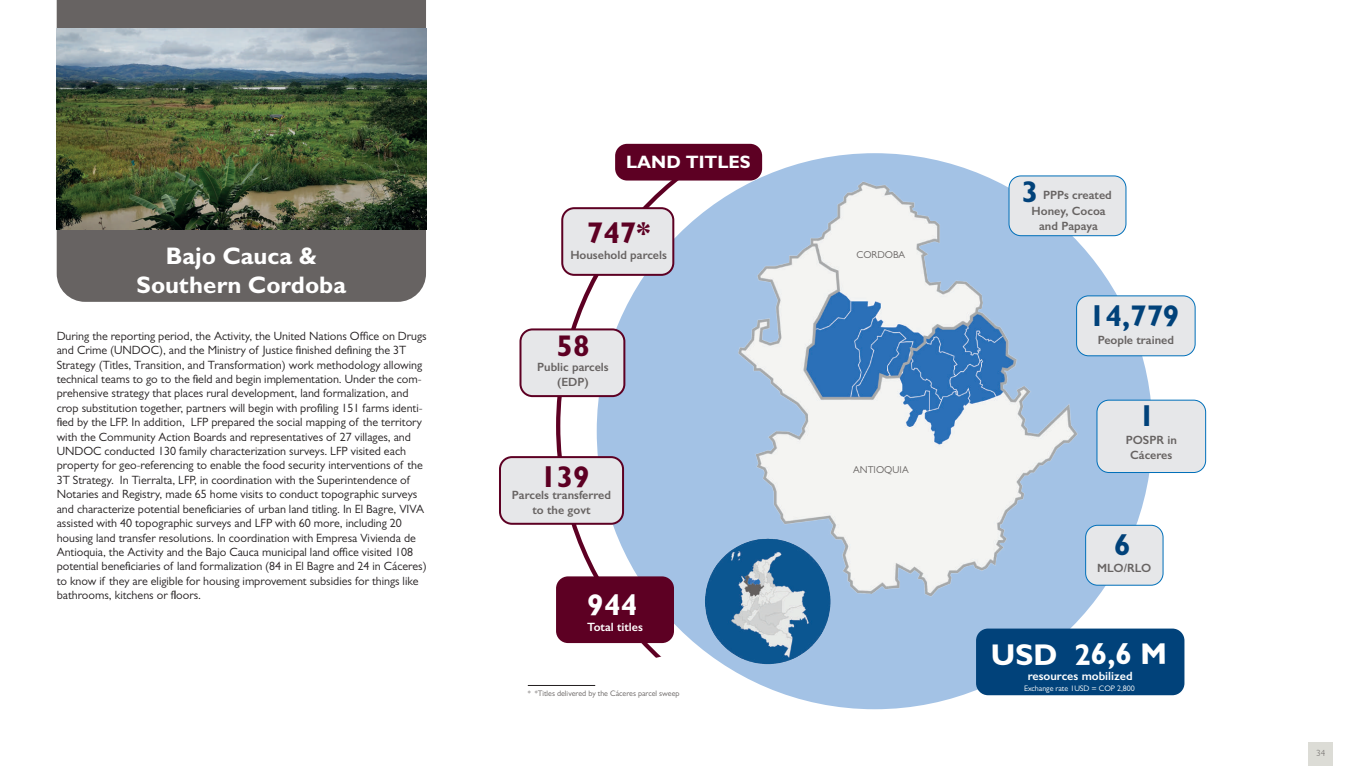
<style>
.page{position:relative;width:1361px;height:766px;background:#fff}
.page>*{position:absolute;margin:0;border:0;box-sizing:border-box;transform-origin:0 0}
.t1{font:700 30px "Gill Sans";color:#fff}
.t2{font:700 30px "Gill Sans";color:#01427a}
.t3{font:700 30px "Gill Sans";color:#5d0023}
.t4{font:700 24px/28.8px "Gill Sans";color:#fff;text-align:center}
.t5{font:700 18px "Gill Sans";color:#fff}
.t6{font:12px/14.4px "Gill Sans MT Pro";color:#231f20}
.t7{font:600 12px/14.4px "Gill Sans";color:#676362;text-align:center}
.t8{font:600 12px "Gill Sans";color:#fff}
.t9{font:10px "Gill Sans MT Pro";color:#676362}
.t10{font:300 9px "Gill Sans";color:#676362}
.t11{font:8px "Gill Sans MT Pro";color:#676362}
.t12{font:8px "Gill Sans MT Pro";color:#fff}
</style>
<div class="page">
<div style="left:1308px;top:741px;width:24px;height:24px;background:#dcdcd6"></div>
<svg style="left:639px;top:143px;width:568px;height:567px;fill:#a3c2e5"></svg>
<div style="left:57px;top:0;width:369px;height:302px;background:#676362"></div>
<div style="left:1009px;top:176px;width:117px;height:60px;background:#e6e7e9;border-radius:12px"></div>
<div style="left:1008px;top:175px;width:118px;height:61px;border:1px solid #006fb9;border-radius:12px"></div>
<div style="left:1076px;top:296px;width:119px;height:60px;background:#e6e7e9;border-radius:12px"></div>
<div style="left:1076px;top:295px;width:119px;height:61px;border:1px solid #006fb9;border-radius:12px"></div>
<div style="left:1097px;top:400px;width:108px;height:72px;background:#e6e7e9;border-radius:12px"></div>
<div style="left:1096px;top:399px;width:110px;height:74px;border:1px solid #006fb9;border-radius:12px"></div>
<div style="left:1085px;top:525px;width:78px;height:60px;background:#e6e7e9;border-radius:12px"></div>
<div style="left:1085px;top:524px;width:78px;height:61px;border:1px solid #006fb9;border-radius:12px"></div>
<div style="left:976px;top:628px;width:208px;height:67px;background:#01427a;border-radius:12px"></div>
<div style="left:615px;top:144px;width:147px;height:36px;background:#5d0023;border-radius:12px"></div>
<div style="left:556px;top:576px;width:118px;height:67px;background:#5d0023;border-radius:12px"></div>
<div style="left:562px;top:208px;width:111px;height:67px;background:#e6e7e9;border-radius:12px"></div>
<div style="left:561px;top:207px;width:113px;height:69px;border:2px solid #5d0023;border-radius:12px"></div>
<div style="left:500px;top:457px;width:123px;height:66px;background:#e6e7e9;border-radius:12px"></div>
<div style="left:499px;top:456px;width:125px;height:68px;border:2px solid #5d0023;border-radius:12px"></div>
<div style="left:520px;top:329px;width:104px;height:67px;background:#e6e7e9;border-radius:12px"></div>
<div style="left:519px;top:328px;width:106px;height:69px;border:2px solid #5d0023;border-radius:12px"></div>
<img style="left:57px;top:28px;width:369px;height:202px">
<hr style="left:528px;top:685px;width:67px;height:1px;background:#231f20">
<h2 class="t4" style="left:137px;top:241px;width:211px">Bajo Cauca &amp;<br>Southern Cordoba</h2>
<p class="t6" style="left:57px;top:328px;width:371px">During the reporting period, the Activity, the United Nations Office on Drugs and Crime (UNDOC), and the Ministry of Justice finished defining the 3T Strategy (Titles, Transition, and Transformation) work methodology allowing technical teams to go to the field and begin implementation. Under the com&shy;prehensive strategy that places rural development, land formalization, and crop substitution together, partners will begin with profiling 151 farms identi&shy;fied by the LFP. In addition, LFP prepared the social mapping of the territory with the Community Action Boards and representatives of 27 villages, and UNDOC conducted 130 family characterization surveys. LFP visited each property for geo-referencing to enable the food security interventions of the 3T Strategy. In Tierralta, LFP, in coordination with the Superintendence of Notaries and Registry, made 65 home visits to conduct topographic surveys and characterize potential beneficiaries of urban land titling. In El Bagre, VIVA assisted with 40 topographic surveys and LFP with 60 more, including 20 housing land transfer resolutions. In coordination with Empresa Vivienda de Antioquia, the Activity and the Bajo Cauca municipal land office visited 108 potential beneficiaries of land formalization (84 in El Bagre and 24 in Cáceres) to know if they are eligible for housing improvement subsidies for things like bathrooms, kitchens or floors.</p>
<h3 class="t5" style="left:626px;top:151px;width:126px">LAND TITLES</h3>
<h1 class="t3" style="left:587px;top:214px;width:65px">747*</h1>
<p class="t7" style="left:570px;top:247px;width:98px">Household parcels</p>
<h1 class="t3" style="left:556px;top:327px;width:35px">58</h1>
<p class="t7" style="left:537px;top:360px;width:73px">Public parcels (EDP)</p>
<h1 class="t3" style="left:540px;top:458px;width:51px">139</h1>
<p class="t7" style="left:512px;top:487px;width:101px">Parcels transferred to the govt</p>
<h1 class="t1" style="left:587px;top:586px;width:51px">944</h1>
<p class="t8" style="left:587px;top:620px;width:57px">Total titles</p>
<p class="t11" style="left:528px;top:688px;width:153px">* *Titles delivered by the Cáceres parcel sweep</p>
<p class="t9" style="left:856px;top:248px;width:50px">CORDOBA</p>
<p class="t9" style="left:853px;top:463px;width:57px">ANTIOQUIA</p>
<h1 class="t2" style="left:1022px;top:173px;width:18px">3</h1>
<p class="t7" style="left:1043px;top:188px;width:70px">PPPs created</p>
<p class="t7" style="left:1031px;top:204px;width:76px">Honey, Cocoa and Papaya</p>
<h1 class="t2" style="left:1089px;top:297px;width:92px">14,779</h1>
<p class="t7" style="left:1097px;top:332px;width:78px">People trained</p>
<h1 class="t2" style="left:1138px;top:397px;width:18px">1</h1>
<p class="t7" style="left:1125px;top:433px;width:53px">POSPR in<br>Cáceres</p>
<h1 class="t2" style="left:1114px;top:526px;width:18px">6</h1>
<p class="t7" style="left:1097px;top:561px;width:56px">MLO/RLO</p>
<h1 class="t1" style="left:990px;top:637px;width:178px;rotate:-1deg">USD 26,6 M</h1>
<p class="t8" style="left:1028px;top:668px;width:106px">resources mobilized</p>
<p class="t12" style="left:1024px;top:683px;width:112px">Exchange rate 1USD = COP 2,800</p>
<p class="t10" style="left:1316px;top:747px;width:10px">34</p>
</div>
